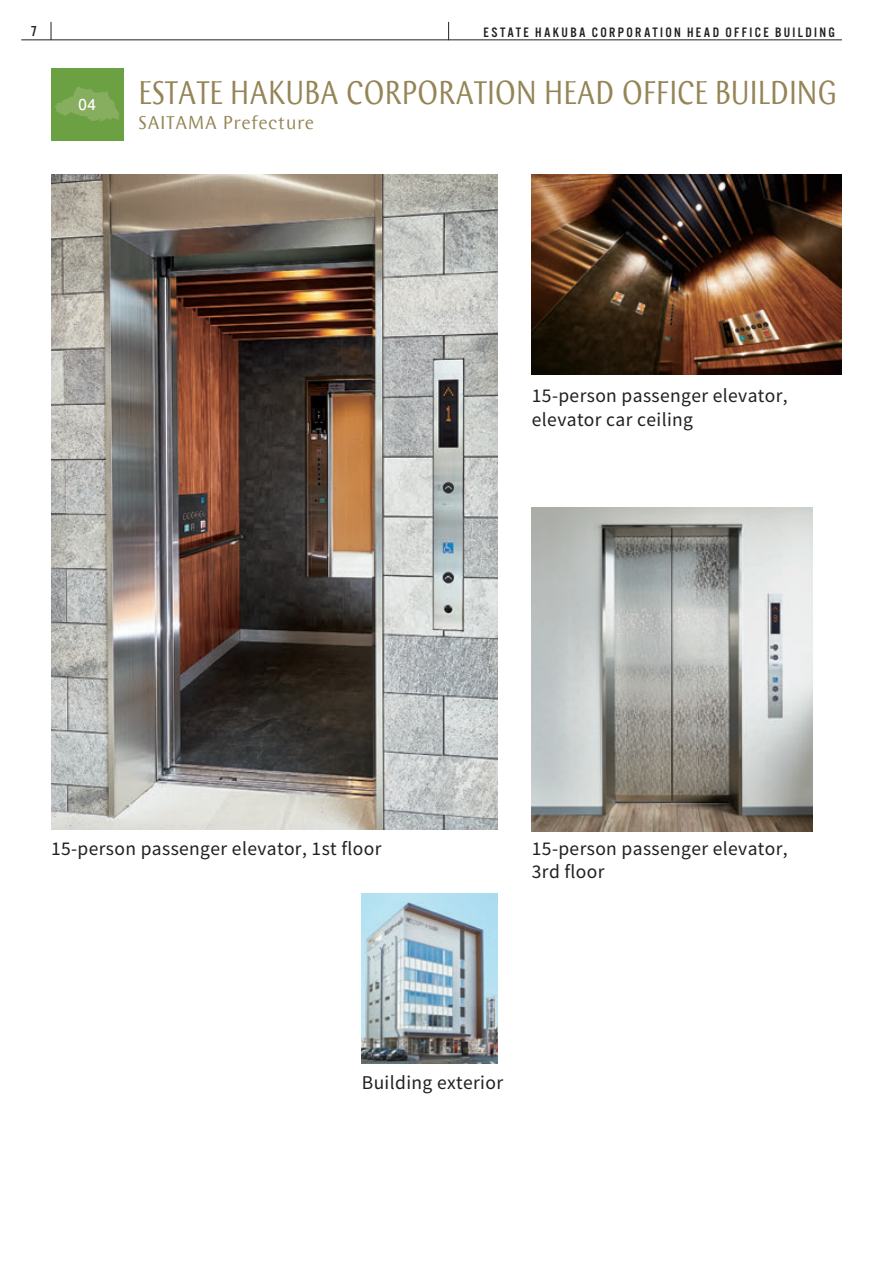
<style>
.page{position:relative;width:893px;height:1263px;background:#fff}
.page>*{position:absolute;margin:0;border:0;box-sizing:border-box;transform-origin:0 0}
.t1{font:34.5px "Wunderlich";letter-spacing:-.02em;color:#948456;scale:.88 1}
.t2{font:19.5px/23.4px "Toshiba Sans";letter-spacing:.02em;color:#231f20}
.t3{font:19.5px "Wunderlich";letter-spacing:.02em;color:#948456}
.t4{font:700 15px "Futo Go B101 Pro";color:#fff}
.t5{font:15px "Alternate Got No 3 D";color:#231f20}
.t6{font:14.25px "Alternate Got No 3 D";letter-spacing:.16em;color:#231f20}
</style>
<div class="page">
<hr style="left:892px;top:0;width:1px;height:1263px;background:#bcbdc0">
<img style="left:531px;top:174px;width:311px;height:200px">
<img style="left:531px;top:508px;width:281px;height:323px">
<img style="left:51px;top:174px;width:446px;height:655px">
<img style="left:361px;top:893px;width:136px;height:170px">
<div style="left:51px;top:68px;width:72px;height:72px;background:#6ba043"></div>
<svg style="left:51px;top:22px;width:1px;height:17px"></svg>
<hr style="left:21px;top:39px;width:821px;height:1px;background:#231f20">
<svg style="left:448px;top:22px;width:1px;height:17px"></svg>
<svg style="left:55px;top:87px;width:64px;height:35px"></svg>
<p class="t5" style="left:31px;top:23px;width:8px">7</p>
<p class="t6" style="left:484px;top:24px;width:353px">ESTATE HAKUBA CORPORATION HEAD OFFICE BUILDING</p>
<p class="t4" style="left:78px;top:92px;width:19px">04</p>
<h1 class="t1" style="left:138px;top:73px;width:796px">ESTATE HAKUBA CORPORATION HEAD OFFICE BUILDING</h1>
<p class="t3" style="left:138px;top:111px;width:178px">SAITAMA Prefecture</p>
<p class="t2" style="left:532px;top:384px;width:257px">15-person passenger elevator, elevator car ceiling</p>
<p class="t2" style="left:51px;top:836px;width:332px">15-person passenger elevator, 1st floor</p>
<p class="t2" style="left:532px;top:836px;width:257px">15-person passenger elevator,<br>3rd floor</p>
<p class="t2" style="left:362px;top:1070px;width:143px">Building exterior</p>
</div>
